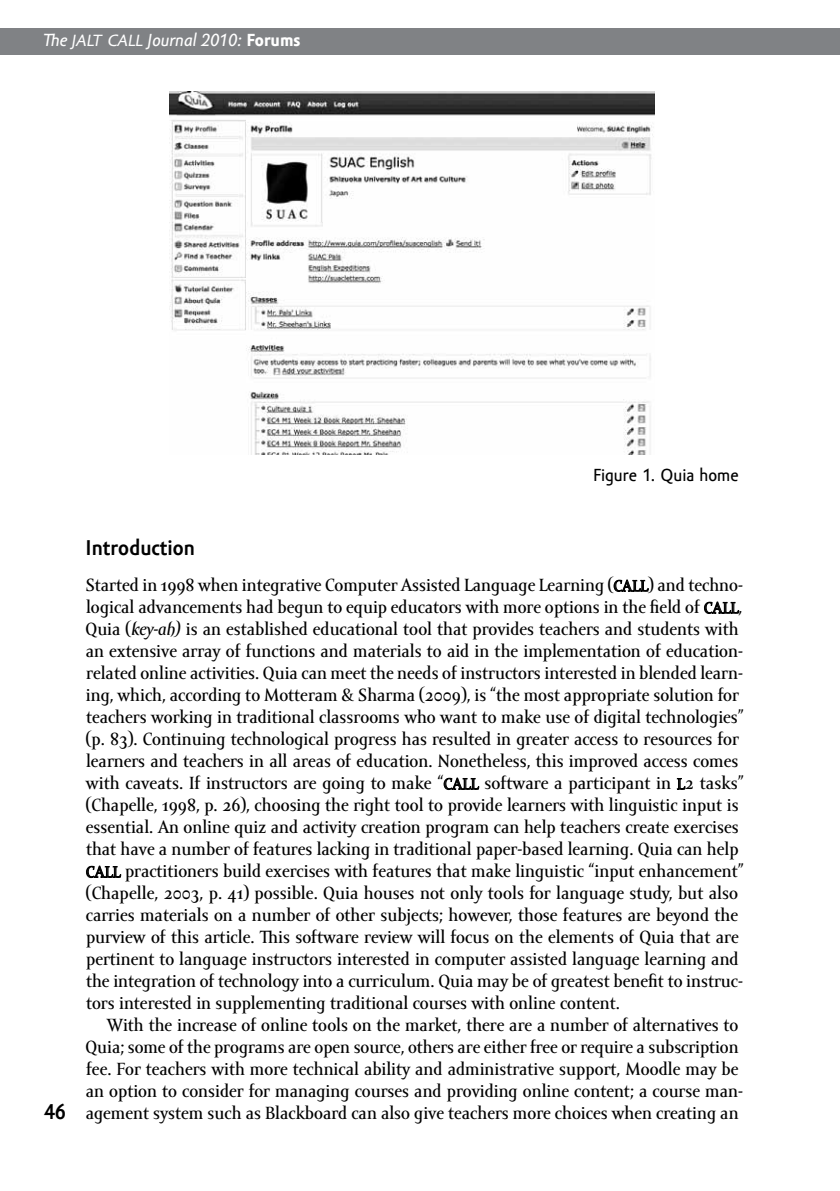
<style>
.page{position:relative;width:840px;height:1191px;background:#fff}
.page>*{position:absolute;margin:0;border:0;box-sizing:border-box;transform-origin:0 0}
.t1{font:700 22px "Amor Sans Pro";color:#000}
.t2{font:18px/22px "Amor Serif Text Pro";color:#000}
.t3{font:italic 18px "Amor Sans Text Pro";color:#fff}
.t4{font:18px "Amor Sans Text Pro";color:#000}
.s1{font-family:"Amor Sans Pro";font-size:24px}
.s2{font-weight:700;font-style:normal}
.s3{font-size:16px}
.s4{font-style:italic}
</style>
<div class="page">
<div style="left:0;top:28px;width:839px;height:27px;background:#808285"></div>
<svg style="left:839px;top:28px;width:1px;height:27px"></svg>
<img style="left:170px;top:92px;width:484px;height:362px">
<svg style="left:613px;top:580px;width:35px;height:11px"></svg>
<svg style="left:704px;top:602px;width:34px;height:11px"></svg>
<svg style="left:444px;top:778px;width:34px;height:11px"></svg>
<svg style="left:676px;top:778px;width:8px;height:11px"></svg>
<svg style="left:86px;top:866px;width:35px;height:11px"></svg>
<p class="t3" style="left:44px;top:31px;width:258px">The <span class="s1">jalt call</span> Journal 2010: <span class="s2">Forums</span></p>
<p class="t4" style="left:593px;top:465px;width:147px">Figure 1. Quia home</p>
<p class="t1" style="left:44px;top:1099px;width:24px">46</p>
<p class="t1" style="left:85px;top:535px;width:111px">I ntroduction</p>
<p class="t2" style="left:85px;top:575px;width:659px">Started in 1998 when integrative Computer Assisted Language Learning (<span class="s3">CALL</span>) and techno&shy;logical advancements had begun to equip educators with more options in the field of <span class="s3">CALL</span>, Quia (<span class="s4">key-ah)</span> is an established educational tool that provides teachers and students with an extensive array of functions and materials to aid in the implementation of education&shy;related online activities. Quia can meet the needs of instructors interested in blended learn&shy;ing, which, according to Motteram &amp; Sharma (2009), is “the most appropriate solution for teachers working in traditional classrooms who want to make use of digital technologies” (p. 83). Continuing technological progress has resulted in greater access to resources for learners and teachers in all areas of education. Nonetheless, this improved access comes with caveats. If instructors are going to make “<span class="s3">CALL</span> software a participant in <span class="s3">L</span>2 tasks” (Chapelle, 1998, p. 26), choosing the right tool to provide learners with linguistic input is essential. An online quiz and activity creation program can help teachers create exercises that have a number of features lacking in traditional paper-based learning. Quia can help <span class="s3">CALL</span> practitioners build exercises with features that make linguistic “input enhancement” (Chapelle, 2003, p. 41) possible. Quia houses not only tools for language study, but also carries materials on a number of other subjects; however, those features are beyond the purview of this article. This software review will focus on the elements of Quia that are pertinent to language instructors interested in computer assisted language learning and the integration of technology into a curriculum. Quia may be of greatest benefit to instruc&shy;tors interested in supplementing traditional courses with online content.</p>
<p class="t2" style="left:86px;top:1015px;width:658px;text-indent:21px">With the increase of online tools on the market, there are a number of alternatives to Quia; some of the programs are open source, others are either free or require a subscription fee. For teachers with more technical ability and administrative support, Moodle may be an option to consider for managing courses and providing online content; a course man&shy;agement system such as Blackboard can also give teachers more choices when creating an</p>
</div>
